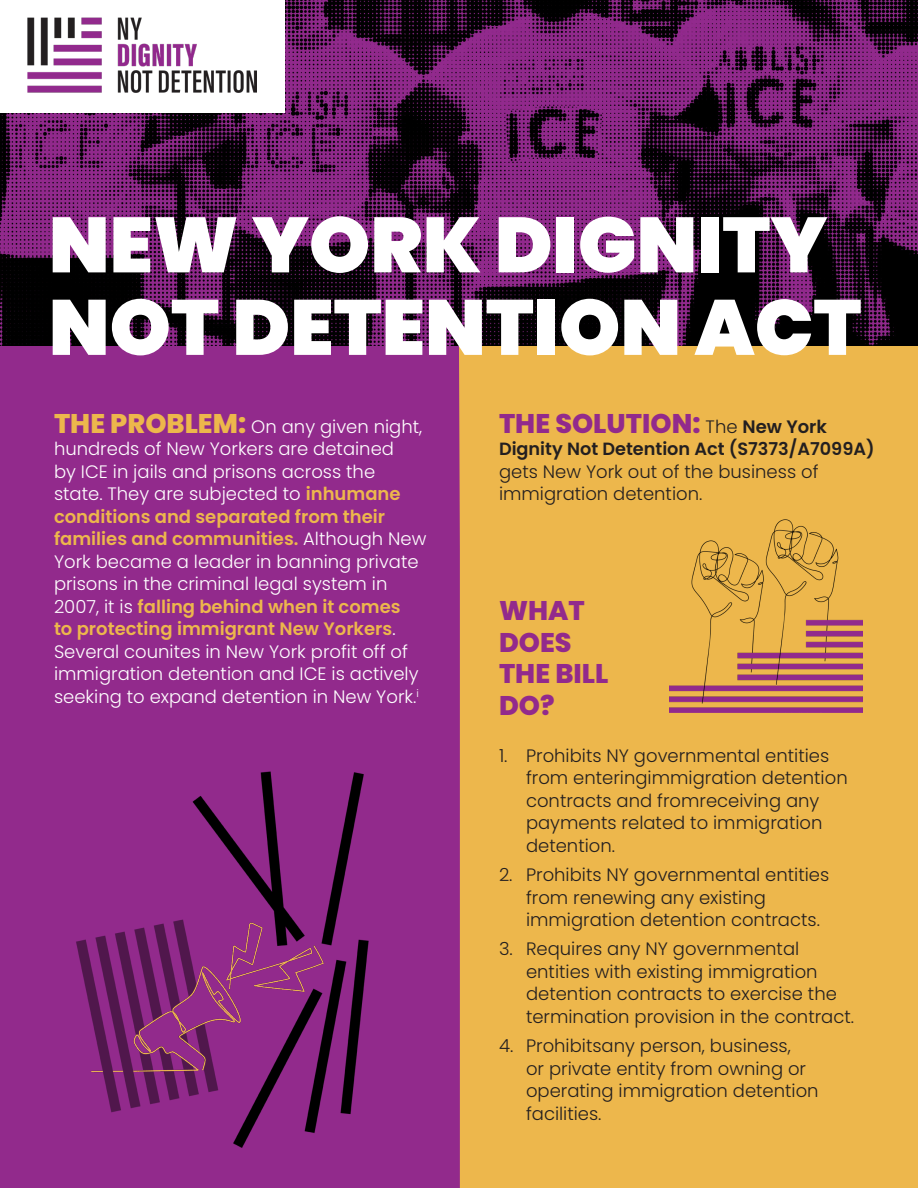
<style>
.page{position:relative;width:918px;height:1188px;background:#fff}
.page>*{position:absolute;margin:0;border:0;box-sizing:border-box;transform-origin:0 0}
.Default{font:900 78px "Poppins";color:#fff}
.Default-2{font:800 27px "Poppins";color:#922a8c}
.Default-3{font:300 18px/22.5px "Poppins";color:#231f20}
.Default-4{font:300 18px/22.5px "Poppins";color:#fff}
.Default-5{font:600 17.7px "Poppins";color:#231f20}
.s1{font-weight:800;font-size:27px;color:#edb74c}
.s2{font-weight:600;color:#edb74c}
.s3{font-family:"Montserrat";font-weight:400}
.s4{font-weight:300;font-size:18px;color:#231f20}
.s5{font-weight:600;font-size:18px;color:#231f20}
</style>
<div class="page">
<div style="left:0;top:173px;width:472px;height:1015px;background:#922a8c"></div>
<img style="left:76px;top:771px;width:293px;height:377px">
<div style="left:459px;top:346px;width:459px;height:842px;background:#edb74c"></div>
<img style="left:669px;top:499px;width:194px;height:214px">
<img style="left:0;top:0;width:918px;height:346px">
<div style="left:0;top:0;width:284px;height:112px;background:#fff"></div>
<img style="left:28px;top:17px;width:228px;height:75px">
<p class="Default" style="left:49px;top:200px;width:780px">NEW YORK DIGNITY</p>
<p class="Default" style="left:49px;top:282px;width:814px">NOT DETENTION ACT</p>
<p class="Default-4" style="left:54px;top:415px;width:374px"><span class="s1">THE PROBLEM:</span> On any given night, hundreds of New Yorkers are detained<br>by ICE in jails and prisons across the state. They are subjected to <span class="s2">inhumane conditions and separated from their families and communities.</span> Although New York became a leader in banning private prisons in the criminal legal system in 2007, it is <span class="s2">falling behind when it comes<br>to protecting immigrant New Yorkers</span><span class="s3">.<br></span>Several counites in New York profit off of immigration detention and ICE is actively seeking to expand detention in New York.<sup>i</sup></p>
<p class="Default-2" style="left:499px;top:408px;width:330px">THE SOLUTION: <span class="s4">The</span> <span class="s5">New York</span></p>
<p class="Default-5" style="left:499px;top:439px;width:377px">Dignity Not Detention Act (S7373/A7099A)</p>
<p class="Default-3" style="left:499px;top:460px;width:321px">gets New York out of the business of immigration detention.</p>
<p class="Default-2" style="left:499px;top:595px;width:87px">WHAT</p>
<p class="Default-2" style="left:499px;top:627px;width:74px">DOES</p>
<p class="Default-2" style="left:499px;top:658px;width:111px">THE BILL</p>
<p class="Default-2" style="left:499px;top:690px;width:57px">DO?</p>
<p class="Default-3" style="left:526px;top:744px;width:323px;text-indent:-27px">1. Prohibits NY governmental entities from enteringimmigration detention contracts and fromreceiving any payments related to immigration detention.</p>
<p class="Default-3" style="left:526px;top:864px;width:305px;text-indent:-27px">2. Prohibits NY governmental entities from renewing any existing immigration detention contracts.</p>
<p class="Default-3" style="left:526px;top:938px;width:330px;text-indent:-27px">3. Requires any NY governmental entities with existing immigration detention contracts to exercise the termination provision in the contract.</p>
<p class="Default-3" style="left:526px;top:1035px;width:294px;text-indent:-27px">4. Prohibitsany person, business,<br>or private entity from owning or operating immigration detention facilities.</p>
</div>
